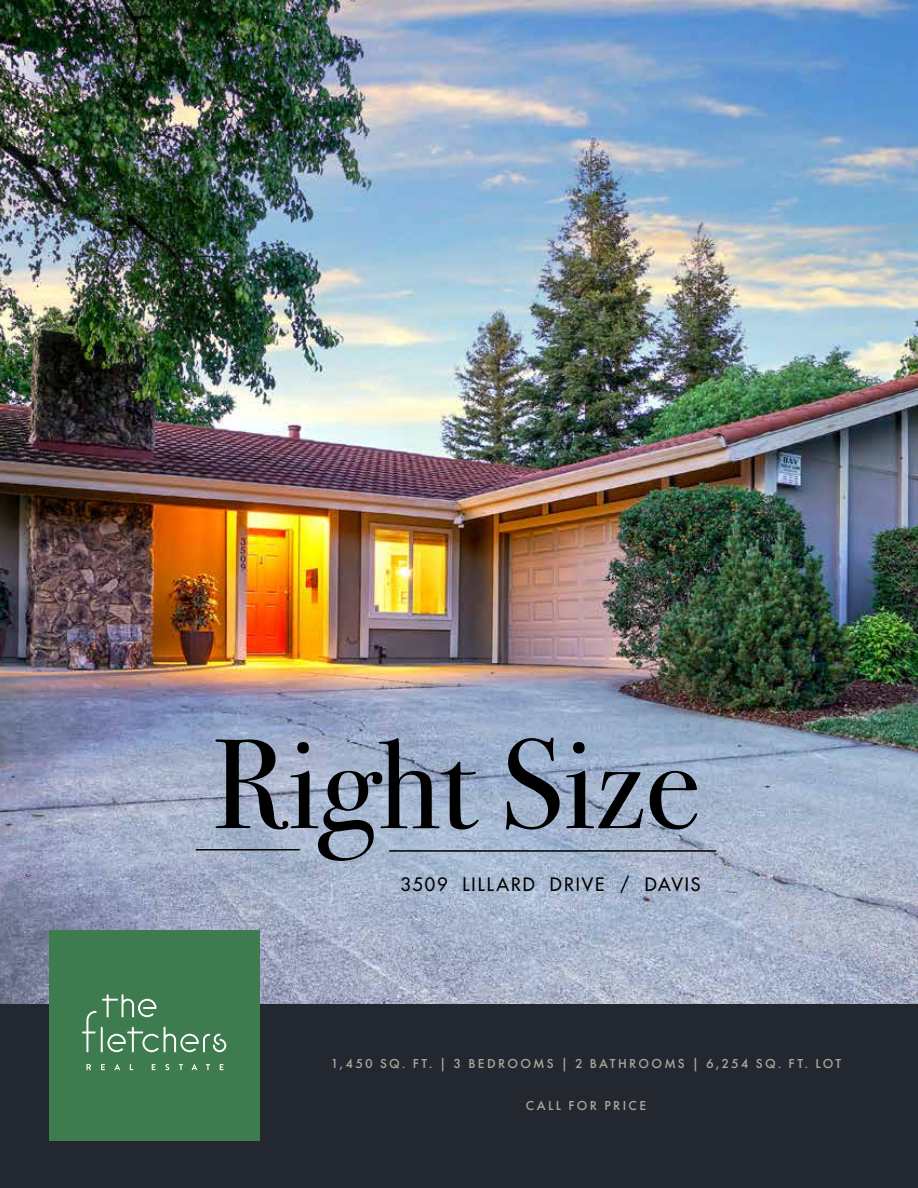
<style>
.page{position:relative;width:918px;height:1188px;background:#fff}
.page>*{position:absolute;margin:0;border:0;box-sizing:border-box;transform-origin:0 0}
.t1{font:127.5px "Bodoni Svty Two OSITCTT";color:#000}
.t2{font:18px "Futura";letter-spacing:.105em;color:#000}
.t3{font:500 13.5px "Futura PT";letter-spacing:.17em;color:#a9aa9d}
</style>
<div class="page">
<img style="left:0;top:0;width:918px;height:1004px">
<div style="left:0;top:1004px;width:918px;height:184px;background:#232730"></div>
<div style="left:49px;top:930px;width:211px;height:211px;background:#3e7b4e"></div>
<svg style="left:82px;top:994px;width:144px;height:58px"></svg>
<svg style="left:86px;top:1064px;width:5px;height:6px"></svg>
<svg style="left:101px;top:1064px;width:4px;height:6px"></svg>
<svg style="left:114px;top:1064px;width:6px;height:6px"></svg>
<svg style="left:152px;top:1064px;width:4px;height:6px"></svg>
<svg style="left:165px;top:1064px;width:4px;height:6px"></svg>
<svg style="left:179px;top:1064px;width:4px;height:6px"></svg>
<svg style="left:192px;top:1064px;width:5px;height:6px"></svg>
<svg style="left:206px;top:1064px;width:4px;height:6px"></svg>
<svg style="left:220px;top:1064px;width:4px;height:6px"></svg>
<hr style="left:389px;top:850px;width:327px;height:2px;background:#000">
<hr style="left:196px;top:849px;width:104px;height:1px;background:#000">
<h1 class="t1" style="left:213px;top:709px;width:489px">Right Size</h1>
<h2 class="t2" style="left:400px;top:873px;width:302px">3509 LILLARD DRIVE / DAVIS</h2>
<p class="t3" style="left:331px;top:1055px;width:512px">1,450 SQ. FT. | 3 BEDROOMS | 2 BATHROOMS | 6,254 SQ. FT. LOT</p>
<p class="t3" style="left:526px;top:1097px;width:122px">CALL FOR PRICE</p>
</div>
